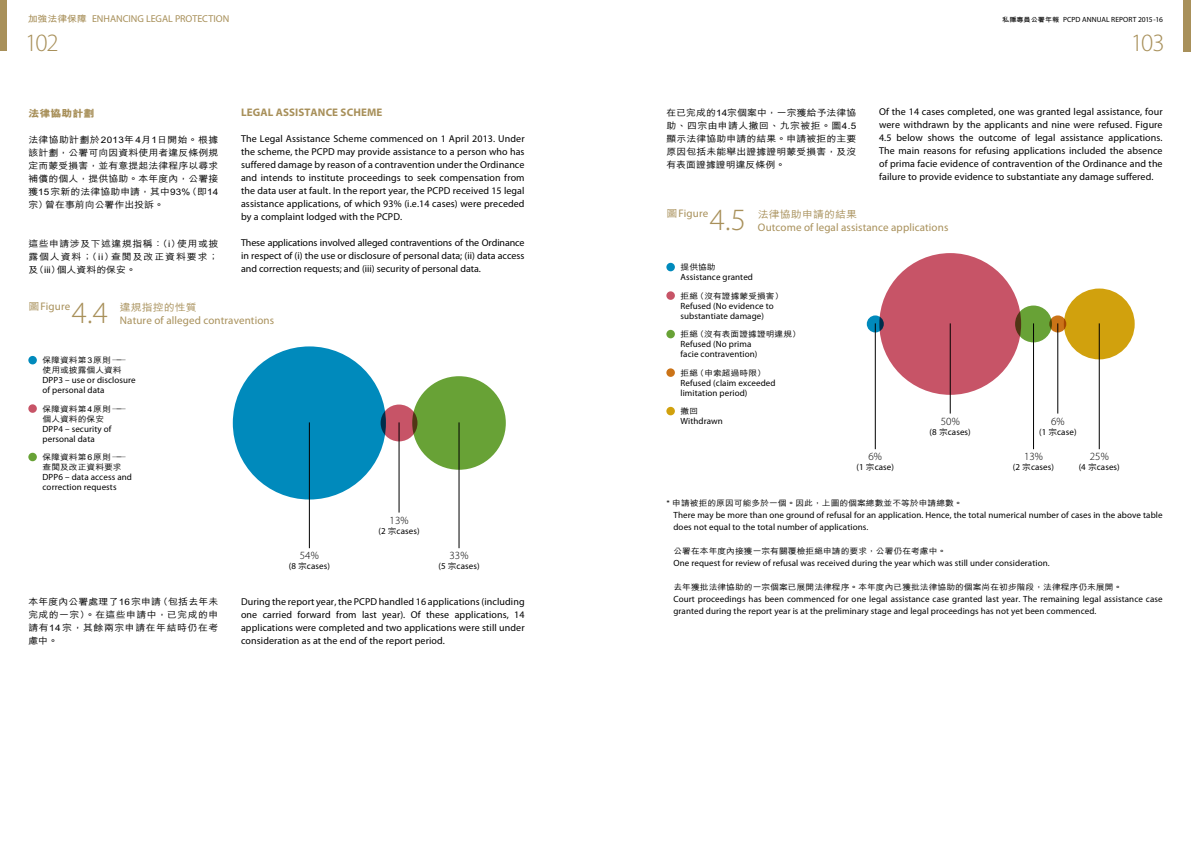
<style>
.page{position:relative;width:1191px;height:842px;background:#fff}
.page>*{position:absolute;margin:0;border:0;box-sizing:border-box;transform-origin:0 0}
.t1{font:300 31.1px "Myriad Pro";color:#a8905a}
.t2{font:300 25px "Myriad Pro";letter-spacing:-.06em;color:#a8905a}
.t3{font:11px "Myriad Pro";letter-spacing:.01em;color:#a8905a}
.t4{font:300 11px "Myriad Pro";letter-spacing:.01em;color:#000}
.t5{font:700 11px "Myriad Pro";letter-spacing:.01em;color:#a8905a}
.t6{font:10px/13px "Myriad Pro";letter-spacing:.01em;color:#000;text-align:justify}
.t7{font:10px "Myriad Pro";color:#a8905a}
.t8{font:500 10px "M Hei HK";color:#a8905a;scale:1.1 1}
.t9{font:800 10px "M Hei HK";color:#a8905a;scale:1.1 1}
.t10{font:9px/10px "Myriad Pro";letter-spacing:.01em;color:#000}
.t11{font:500 9px/13px "M Hei HK";letter-spacing:.01em;color:#000;text-align:justify;scale:1.1 1}
.t12{font:500 8px "M Hei HK";color:#000;scale:1.1 1}
.t13{font:7.5px "Myriad Pro";letter-spacing:.005em;color:#000}
.s1{font-family:"M Hei HK";font-weight:700;font-size:9px}
.s2{font-family:"M Hei HK";font-weight:700;font-size:6.5px}
.s3{font-family:"M Hei HK";font-weight:500;font-size:10px}
.s4{font-family:"M Hei HK";font-weight:500;font-size:8px}
</style>
<div class="page">
<div style="left:0;top:0;width:7px;height:51px;background:#a8905a"></div>
<div style="left:1183px;top:0;width:8px;height:51px;background:#a8905a"></div>
<div style="left:28px;top:356px;width:9px;height:8px;background:#008abc;border-radius:50%"></div>
<div style="left:666px;top:263px;width:9px;height:8px;background:#008abc;border-radius:50%"></div>
<div style="left:28px;top:404px;width:9px;height:9px;background:#c75467;border-radius:50%"></div>
<div style="left:666px;top:291px;width:9px;height:9px;background:#c75467;border-radius:50%"></div>
<div style="left:28px;top:453px;width:9px;height:8px;background:#68a236;border-radius:50%"></div>
<div style="left:666px;top:330px;width:9px;height:8px;background:#68a236;border-radius:50%"></div>
<div style="left:666px;top:368px;width:9px;height:9px;background:#cb7317;border-radius:50%"></div>
<div style="left:666px;top:407px;width:9px;height:8px;background:#d1a10d;border-radius:50%"></div>
<div style="left:233px;top:346px;width:153px;height:153px;background:#008abc;border-radius:50%"></div>
<svg style="left:866px;top:315px;width:17px;height:17px"></svg>
<div style="left:380px;top:405px;width:37px;height:36px;background:#c75467;border-radius:50%"></div>
<div style="left:879px;top:253px;width:142px;height:142px;background:#c75467;border-radius:50%"></div>
<div style="left:1049px;top:315px;width:17px;height:17px;background:#cb7317;border-radius:50%"></div>
<div style="left:412px;top:376px;width:94px;height:94px;background:#68a236;border-radius:50%"></div>
<div style="left:1015px;top:306px;width:37px;height:36px;background:#68a236;border-radius:50%"></div>
<div style="left:1063px;top:288px;width:71px;height:71px;background:#d1a10d;border-radius:50%"></div>
<hr style="left:309px;top:422px;width:1px;height:126px;background:#000">
<hr style="left:875px;top:323px;width:1px;height:126px;background:#000">
<hr style="left:399px;top:422px;width:1px;height:91px;background:#000">
<hr style="left:950px;top:323px;width:1px;height:91px;background:#000">
<hr style="left:1057px;top:323px;width:1px;height:91px;background:#000">
<hr style="left:459px;top:422px;width:1px;height:126px;background:#000">
<hr style="left:1033px;top:323px;width:1px;height:126px;background:#000">
<hr style="left:1099px;top:323px;width:1px;height:126px;background:#000">
<p class="t7" style="left:28px;top:14px;width:203px"><span class="s1">加強法律保障</span> ENHANCING LEGAL PROTECTION</p>
<p class="t13" style="left:1002px;top:16px;width:162px"><span class="s2">私隱專員公署年報</span> PCPD ANNUAL REPORT 2015-16</p>
<p class="t2" style="left:25px;top:29px;width:35px">102</p>
<p class="t2" style="left:1130px;top:29px;width:35px">103</p>
<p class="t9" style="left:28px;top:106px;width:61px">法律協助計劃</p>
<p class="t11" style="left:28px;top:132px;width:174px">法律協助計劃於2013年4月1日開始。根據該計劃，公署可向因資料使用者違反條例規定而蒙受損害，並有意提起法律程序以尋求補償的個人，提供協助。本年度內，公署接獲15宗新的法律協助申請，其中93%（即14宗）曾在事前向公署作出投訴。</p>
<p class="t11" style="left:28px;top:236px;width:174px">這些申請涉及下述違規指稱：（i）使用或披露個人資料；（ii）查閱及改正資料要求；及（iii）個人資料的保安。</p>
<p class="t5" style="left:241px;top:106px;width:143px">LEGAL ASSISTANCE SCHEME</p>
<p class="t6" style="left:241px;top:132px;width:285px">The Legal Assistance Scheme commenced on 1 April 2013. Under the scheme, the PCPD may provide assistance to a person who has suffered damage by reason of a contravention under the Ordinance and intends to institute proceedings to seek compensation from the data user at fault. In the report year, the PCPD received 15 legal assistance applications, of which 93% (i.e.14 cases) were preceded by a complaint lodged with the PCPD.</p>
<p class="t6" style="left:241px;top:236px;width:285px">These applications involved alleged contraventions of the Ordinance in respect of (i) the use or disclosure of personal data; (ii) data access and correction requests; and (iii) security of personal data.</p>
<p class="t3" style="left:28px;top:300px;width:43px"><span class="s3">圖</span>Figure</p>
<p class="t1" style="left:72px;top:296px;width:38px">4.4</p>
<p class="t8" style="left:120px;top:300px;width:71px">違規指控的性質</p>
<p class="t3" style="left:120px;top:314px;width:156px">Nature of alleged contraventions</p>
<p class="t12" style="left:43px;top:354px;width:77px">保障資料第3原則 ——</p>
<p class="t12" style="left:43px;top:364px;width:74px">使用或披露個人資料</p>
<p class="t10" style="left:43px;top:375px;width:95px">DPP3 – use or disclosure</p>
<p class="t10" style="left:43px;top:385px;width:64px">of personal data</p>
<p class="t12" style="left:43px;top:403px;width:77px">保障資料第4原則 ——</p>
<p class="t12" style="left:43px;top:413px;width:58px">個人資料的保安</p>
<p class="t10" style="left:43px;top:424px;width:70px">DPP4 – security of</p>
<p class="t10" style="left:43px;top:434px;width:54px">personal data</p>
<p class="t12" style="left:43px;top:451px;width:77px">保障資料第6原則 ——</p>
<p class="t12" style="left:43px;top:461px;width:74px">查閱及改正資料要求</p>
<p class="t10" style="left:43px;top:472px;width:91px">DPP6 – data access and</p>
<p class="t10" style="left:43px;top:482px;width:76px">correction requests</p>
<p class="t11" style="left:28px;top:595px;width:174px">本年度內公署處理了16宗申請（包括去年未完成的一宗）。在這些申請中，已完成的申請有14宗，其餘兩宗申請在年結時仍在考慮中。</p>
<p class="t4" style="left:300px;top:550px;width:21px">54%</p>
<p class="t10" style="left:289px;top:561px;width:43px">(8 <span class="s4">宗</span>cases)</p>
<p class="t4" style="left:389px;top:514px;width:21px">13%</p>
<p class="t10" style="left:378px;top:526px;width:43px">(2 <span class="s4">宗</span>cases)</p>
<p class="t4" style="left:449px;top:550px;width:21px">33%</p>
<p class="t10" style="left:438px;top:561px;width:43px">(5 <span class="s4">宗</span>cases)</p>
<p class="t6" style="left:241px;top:595px;width:285px">During the report year, the PCPD handled 16 applications (including one carried forward from last year). Of these applications, 14 applications were completed and two applications were still under consideration as at the end of the report period.</p>
<p class="t11" style="left:666px;top:105px;width:174px">在已完成的14宗個案中，一宗獲給予法律協助、四宗由申請人撤回、九宗被拒。圖4.5顯示法律協助申請的結果。申請被拒的主要原因包括未能舉出證據證明蒙受損害，及沒有表面證據證明違反條例。</p>
<p class="t6" style="left:879px;top:106px;width:285px">Of the 14 cases completed, one was granted legal assistance, four were withdrawn by the applicants and nine were refused. Figure 4.5 below shows the outcome of legal assistance applications.<br>The main reasons for refusing applications included the absence of prima facie evidence of contravention of the Ordinance and the failure to provide evidence to substantiate any damage suffered.</p>
<p class="t3" style="left:666px;top:207px;width:43px"><span class="s3">圖</span>Figure</p>
<p class="t1" style="left:709px;top:203px;width:38px">4.5</p>
<p class="t8" style="left:758px;top:207px;width:91px">法律協助申請的結果</p>
<p class="t3" style="left:758px;top:221px;width:192px">Outcome of legal assistance applications</p>
<p class="t12" style="left:680px;top:261px;width:34px">提供協助</p>
<p class="t10" style="left:680px;top:272px;width:74px">Assistance granted</p>
<p class="t12" style="left:680px;top:290px;width:95px">拒絕（沒有證據蒙受損害）</p>
<p class="t10" style="left:680px;top:301px;width:95px">Refused (No evidence to substantiate damage)</p>
<p class="t12" style="left:680px;top:328px;width:111px">拒絕（沒有表面證據證明違規）</p>
<p class="t10" style="left:680px;top:339px;width:72px">Refused (No prima</p>
<p class="t10" style="left:680px;top:349px;width:78px">facie contravention)</p>
<p class="t12" style="left:680px;top:367px;width:79px">拒絕（申索超過時限）</p>
<p class="t10" style="left:680px;top:378px;width:96px">Refused (claim exceeded limitation period)</p>
<p class="t12" style="left:680px;top:405px;width:17px">撤回</p>
<p class="t10" style="left:680px;top:416px;width:44px">Withdrawn</p>
<p class="t4" style="left:868px;top:451px;width:15px">6%</p>
<p class="t10" style="left:856px;top:462px;width:39px">(1 <span class="s4">宗</span>case)</p>
<p class="t4" style="left:940px;top:415px;width:21px">50%</p>
<p class="t10" style="left:929px;top:427px;width:43px">(8 <span class="s4">宗</span>cases)</p>
<p class="t4" style="left:1051px;top:415px;width:15px">6%</p>
<p class="t10" style="left:1039px;top:427px;width:39px">(1 <span class="s4">宗</span>case)</p>
<p class="t4" style="left:1024px;top:451px;width:21px">13%</p>
<p class="t10" style="left:1013px;top:462px;width:43px">(2 <span class="s4">宗</span>cases)</p>
<p class="t4" style="left:1089px;top:451px;width:21px">25%</p>
<p class="t10" style="left:1078px;top:462px;width:43px">(4 <span class="s4">宗</span>cases)</p>
<p class="t12" style="left:666px;top:497px;width:271px">* 申請被拒的原因可能多於一個。因此，上圖的個案總數並不等於申請總數。</p>
<p class="t10" style="left:673px;top:509px;width:490px;line-height:12px">There may be more than one ground of refusal for an application. Hence, the total numerical number of cases in the above table does not equal to the total number of applications.</p>
<p class="t12" style="left:673px;top:545px;width:250px">公署在本年度內接獲一宗有關覆檢拒絕申請的要求，公署仍在考慮中。</p>
<p class="t10" style="left:673px;top:558px;width:378px">One request for review of refusal was received during the year which was still under consideration.</p>
<p class="t12" style="left:673px;top:581px;width:409px">去年獲批法律協助的一宗個案已展開法律程序。本年度內已獲批法律協助的個案尚在初步階段，法律程序仍未展開。</p>
<p class="t10" style="left:673px;top:593px;width:491px;line-height:12px">Court proceedings has been commenced for one legal assistance case granted last year. The remaining legal assistance case granted during the report year is at the preliminary stage and legal proceedings has not yet been commenced.</p>
</div>
